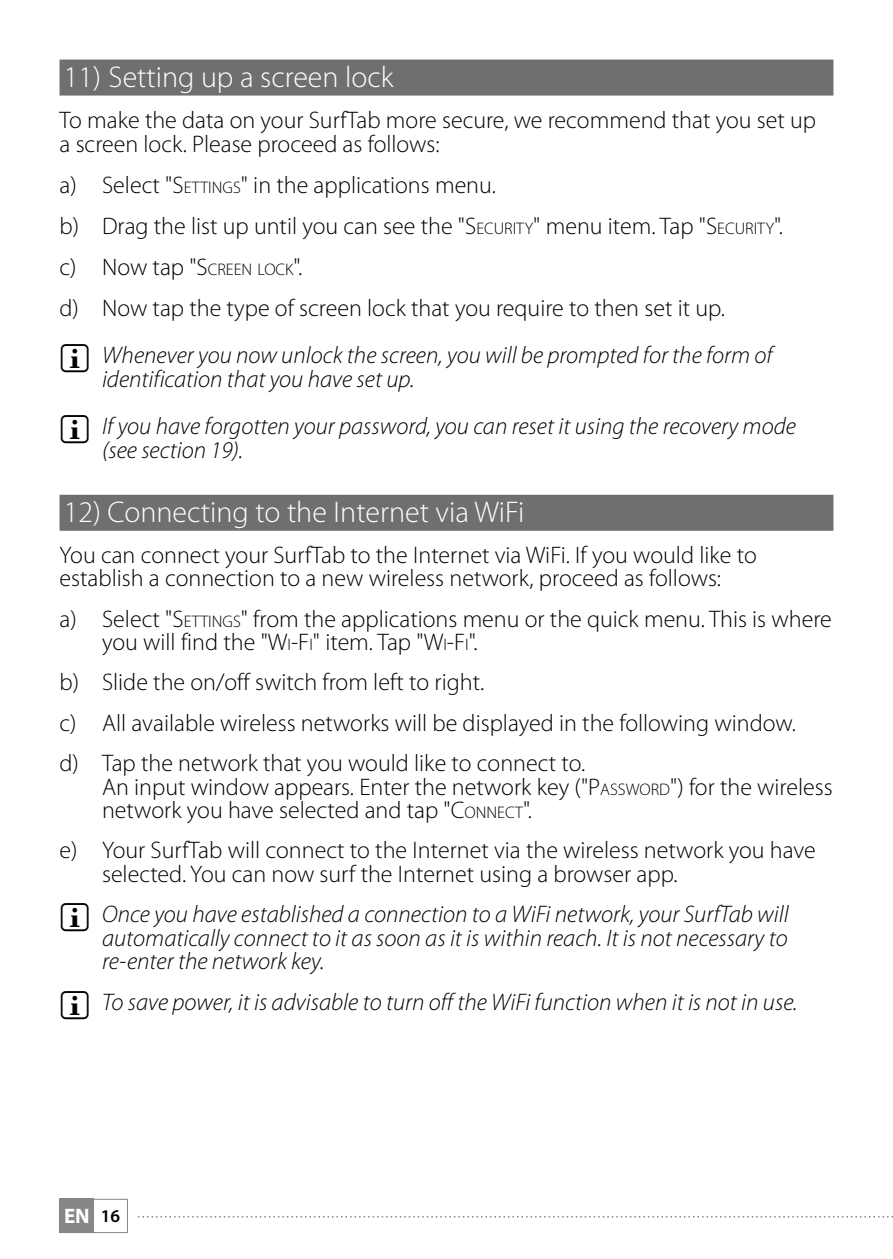
<style>
.page{position:relative;width:893px;height:1259px;background:#fff}
.page>*{position:absolute;margin:0;border:0;box-sizing:border-box;transform-origin:0 0}
.t1{font:300 30px "Myriad Pro";color:#fff}
.t2{font:300 24px/23.4px "Myriad Pro";color:#000}
.t3{font:italic 300 24px/24px "Myriad Pro";color:#000}
.t4{font:700 21px "Myriad Pro";color:#fff}
.s1{font-style:inherit}
.s2{font-size:16.8px}
.s3{font-weight:600;font-size:18px;color:#000}
</style>
<div class="page">
<div style="left:60px;top:1199px;width:34px;height:34px;background:#878787"></div>
<div style="left:60px;top:1199px;width:68px;height:34px;border:1px solid #878787"></div>
<svg style="left:138px;top:1216px;width:755px;height:1px"></svg>
<div style="left:60px;top:60px;width:773px;height:36px;background:#706f6f"></div>
<div style="left:60px;top:495px;width:773px;height:36px;background:#706f6f"></div>
<p class="t1" style="left:64px;top:61px;width:331px">11) Setting up a screen lock</p>
<p class="t2" style="left:60px;top:108px;width:758px">To make the data on your SurfTab more secure, we recommend that you set up a screen lock. Please proceed as follows:</p>
<p class="t2" style="left:60px;top:165px;width:725px;line-height:41.1px">a) Select "<span class="s1">S</span><span class="s2">ETTINGS</span>" in the applications menu.<br>b) Drag the list up until you can see the "<span class="s1">S</span><span class="s2">ECURITY</span>" menu item. Tap "<span class="s1">S</span><span class="s2">ECURITY</span>". c) Now tap "<span class="s1">S</span><span class="s2">CREEN LOCK</span>".<br>d) Now tap the type of screen lock that you require to then set it up.</p>
<p class="t3" style="left:102px;top:344px;width:672px">Whenever you now unlock the screen, you will be prompted for the form of identification that you have set up.</p>
<p class="t3" style="left:102px;top:415px;width:695px">If you have forgotten your password, you can reset it using the recovery mode (see section 19).</p>
<p class="t1" style="left:64px;top:496px;width:462px">12) Connecting to the Internet via WiFi</p>
<p class="t2" style="left:60px;top:543px;width:699px">You can connect your SurfTab to the Internet via WiFi. If you would like to establish a connection to a new wireless network, proceed as follows:</p>
<p class="t2" style="left:102px;top:607px;width:731px;text-indent:-43px">a) Select "<span class="s1">S</span><span class="s2">ETTINGS</span>" from the applications menu or the quick menu. This is where you will find the "<span class="s1">W</span><span class="s2">I</span><span class="s1">-F</span><span class="s2">I</span>" item. Tap "<span class="s1">W</span><span class="s2">I</span><span class="s1">-F</span><span class="s2">I</span>".</p>
<p class="t2" style="left:60px;top:662px;width:738px;line-height:40.5px">b) Slide the on/off switch from left to right.<br>c) All available wireless networks will be displayed in the following window. d) Tap the network that you would like to connect to.</p>
<p class="t2" style="left:102px;top:775px;width:732px">An input window appears. Enter the network key ("<span class="s1">P</span><span class="s2">ASSWORD</span>") for the wireless network you have selected and tap "<span class="s1">C</span><span class="s2">ONNECT</span>".</p>
<p class="t2" style="left:102px;top:839px;width:715px;text-indent:-43px">e) Your SurfTab will connect to the Internet via the wireless network you have selected. You can now surf the Internet using a browser app.</p>
<p class="t3" style="left:102px;top:903px;width:688px;text-align:justify">Once you have established a connection to a WiFi network, your SurfTab will automatically connect to it as soon as it is within reach. It is not necessary to re-enter the network key.</p>
<p class="t3" style="left:102px;top:990px;width:697px">To save power, it is advisable to turn off the WiFi function when it is not in use.</p>
<p class="t4" style="left:64px;top:1202px;width:58px">EN <span class="s3">16</span></p>
</div>
